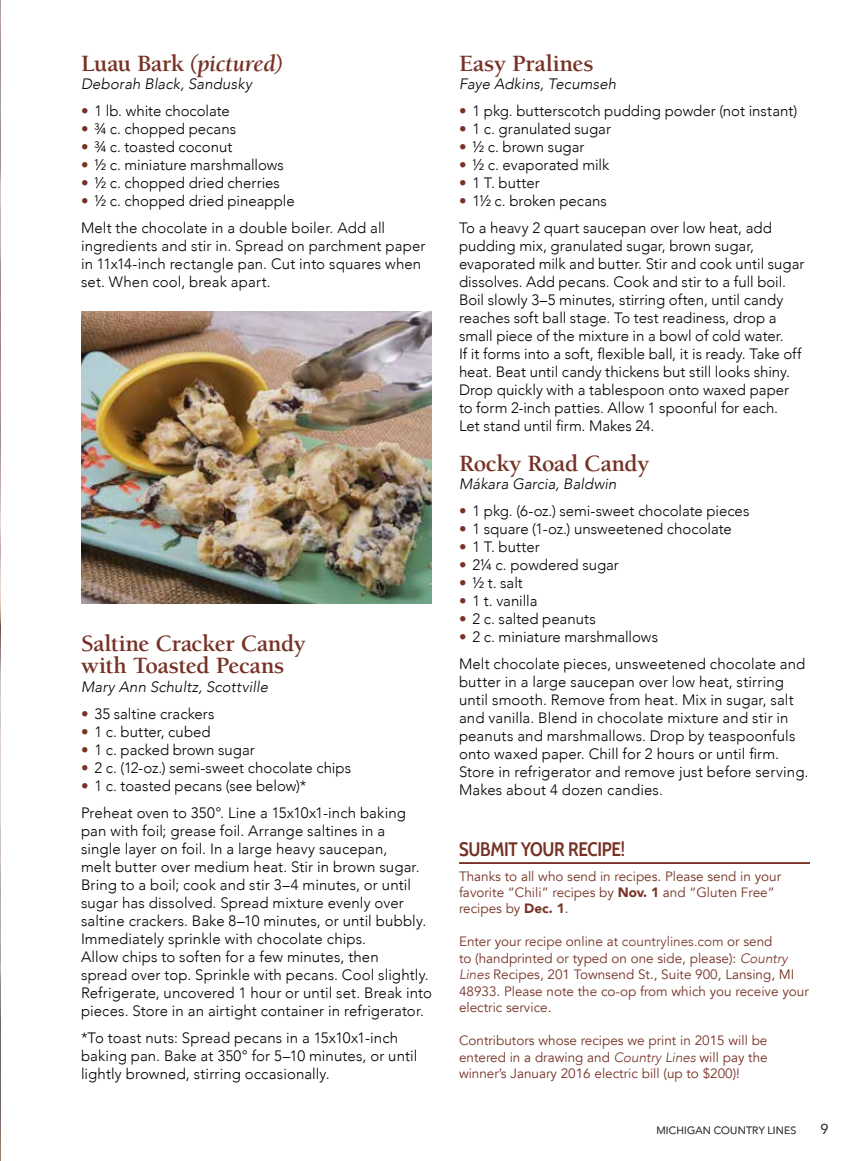
<style>
.page{position:relative;width:864px;height:1161px;background:#fff}
.page>*{position:absolute;margin:0;border:0;box-sizing:border-box;transform-origin:0 0}
.t1{font:700 24px/22.5px "Berkeley";letter-spacing:-.01em;color:#763225}
.t2{font:italic 700 24px "Berkeley";letter-spacing:-.015em;color:#763225}
.t3{font:600 19.5px "Cabin Condensed";letter-spacing:-.015em;color:#763225}
.t4{font:300 15px/18px "Avenir";letter-spacing:.005em;color:#000}
.t5{font:italic 300 15px "Avenir";letter-spacing:.01em;color:#000}
.t6{font:300 14.25px "Avenir";color:#414042}
.t7{font:13.5px/16.5px "Avenir";color:#763225}
.t8{font:300 10.5px "Avenir";letter-spacing:.02em;color:#414042}
.s1{font-style:normal}
.s2{color:#763225}
.s3{font-weight:900}
.s4{font-weight:300}
.s5{font-weight:300;font-style:italic}
</style>
<div class="page">
<img style="left:0;top:0;width:1px;height:1161px">
<hr style="left:459px;top:862px;width:351px;height:2px;background:#763225">
<img style="left:81px;top:311px;width:351px;height:292px">
<h1 class="t2" style="left:81px;top:50px;width:204px"><span class="s1">Luau Bark</span> (pictured)</h1>
<p class="t5" style="left:81px;top:74px;width:173px">Deborah Black, Sandusky</p>
<p class="t4" style="left:81px;top:101px;width:150px"><span class="s2">•</span> 1 lb. white chocolate</p>
<p class="t4" style="left:81px;top:119px;width:157px"><span class="s2">•</span> ¾ c. chopped pecans</p>
<p class="t4" style="left:81px;top:137px;width:153px"><span class="s2">•</span> ¾ c. toasted coconut</p>
<p class="t4" style="left:81px;top:155px;width:204px"><span class="s2">•</span> ½ c. miniature marshmallows</p>
<p class="t4" style="left:81px;top:173px;width:201px"><span class="s2">•</span> ½ c. chopped dried cherries</p>
<p class="t4" style="left:81px;top:187px;width:306px;line-height:27px"><span class="s2">•</span> ½ c. chopped dried pineapple<br>Melt the chocolate in a double boiler. Add all</p>
<p class="t4" style="left:81px;top:236px;width:346px">ingredients and stir in. Spread on parchment paper in 11x14-inch rectangle pan. Cut into squares when set. When cool, break apart.</p>
<h1 class="t1" style="left:81px;top:633px;width:226px">Saltine Cracker Candy with Toasted Pecans</h1>
<p class="t5" style="left:81px;top:677px;width:189px">Mary Ann Schultz, Scottville</p>
<p class="t4" style="left:81px;top:704px;width:135px"><span class="s2">•</span> 35 saltine crackers</p>
<p class="t4" style="left:81px;top:722px;width:131px"><span class="s2">•</span> 1 c. butter, cubed</p>
<p class="t4" style="left:81px;top:740px;width:175px"><span class="s2">•</span> 1 c. packed brown sugar</p>
<p class="t4" style="left:81px;top:758px;width:272px"><span class="s2">•</span> 2 c. (12-oz.) semi-sweet chocolate chips</p>
<p class="t4" style="left:81px;top:772px;width:326px;line-height:27px"><span class="s2">•</span> 1 c. toasted pecans (see below)*<br>Preheat oven to 350°. Line a 15x10x1-inch baking</p>
<p class="t4" style="left:81px;top:821px;width:352px">pan with foil; grease foil. Arrange saltines in a<br>single layer on foil. In a large heavy saucepan,<br>melt butter over medium heat. Stir in brown sugar.<br>Bring to a boil; cook and stir 3–4 minutes, or until sugar has dissolved. Spread mixture evenly over saltine crackers. Bake 8–10 minutes, or until bubbly.<br>Immediately sprinkle with chocolate chips.<br>Allow chips to soften for a few minutes, then<br>spread over top. Sprinkle with pecans. Cool slightly.<br>Refrigerate, uncovered 1 hour or until set. Break into pieces. Store in an airtight container in refrigerator.</p>
<p class="t4" style="left:81px;top:1028px;width:338px">*To toast nuts: Spread pecans in a 15x10x1-inch baking pan. Bake at 350° for 5–10 minutes, or until lightly browned, stirring occasionally.</p>
<h1 class="t1" style="left:459px;top:52px;width:136px">Easy Pralines</h1>
<p class="t5" style="left:459px;top:74px;width:159px">Faye Adkins, Tecumseh</p>
<p class="t4" style="left:459px;top:101px;width:340px"><span class="s2">•</span> 1 pkg. butterscotch pudding powder (not instant)</p>
<p class="t4" style="left:459px;top:119px;width:154px"><span class="s2">•</span> 1 c. granulated sugar</p>
<p class="t4" style="left:459px;top:137px;width:127px"><span class="s2">•</span> ½ c. brown sugar</p>
<p class="t4" style="left:459px;top:155px;width:152px"><span class="s2">•</span> ½ c. evaporated milk</p>
<p class="t4" style="left:459px;top:173px;width:82px"><span class="s2">•</span> 1 T. butter</p>
<p class="t4" style="left:459px;top:187px;width:314px;line-height:27px"><span class="s2">•</span> 1½ c. broken pecans<br>To a heavy 2 quart saucepan over low heat, add</p>
<p class="t4" style="left:459px;top:236px;width:347px">pudding mix, granulated sugar, brown sugar, evaporated milk and butter. Stir and cook until sugar dissolves. Add pecans. Cook and stir to a full boil.<br>Boil slowly 3–5 minutes, stirring often, until candy reaches soft ball stage. To test readiness, drop a small piece of the mixture in a bowl of cold water.<br>If it forms into a soft, flexible ball, it is ready. Take off heat. Beat until candy thickens but still looks shiny.<br>Drop quickly with a tablespoon onto waxed paper to form 2-inch patties. Allow 1 spoonful for each.<br>Let stand until firm. Makes 24.</p>
<h1 class="t1" style="left:459px;top:453px;width:192px">Rocky Road Candy</h1>
<p class="t5" style="left:459px;top:475px;width:159px">Mákara Garcia, Baldwin</p>
<p class="t4" style="left:459px;top:502px;width:292px"><span class="s2">•</span> 1 pkg. (6-oz.) semi-sweet chocolate pieces</p>
<p class="t4" style="left:459px;top:520px;width:274px"><span class="s2">•</span> 1 square (1-oz.) unsweetened chocolate</p>
<p class="t4" style="left:459px;top:538px;width:82px"><span class="s2">•</span> 1 T. butter</p>
<p class="t4" style="left:459px;top:556px;width:161px"><span class="s2">•</span> 2¼ c. powdered sugar</p>
<p class="t4" style="left:459px;top:574px;width:65px"><span class="s2">•</span> ½ t. salt</p>
<p class="t4" style="left:459px;top:592px;width:80px"><span class="s2">•</span> 1 t. vanilla</p>
<p class="t4" style="left:459px;top:610px;width:138px"><span class="s2">•</span> 2 c. salted peanuts</p>
<p class="t4" style="left:459px;top:623px;width:348px;line-height:27px"><span class="s2">•</span> 2 c. miniature marshmallows<br>Melt chocolate pieces, unsweetened chocolate and</p>
<p class="t4" style="left:459px;top:673px;width:351px">butter in a large saucepan over low heat, stirring until smooth. Remove from heat. Mix in sugar, salt and vanilla. Blend in chocolate mixture and stir in peanuts and marshmallows. Drop by teaspoonfuls onto waxed paper. Chill for 2 hours or until firm.<br>Store in refrigerator and remove just before serving.<br>Makes about 4 dozen candies.</p>
<h2 class="t3" style="left:459px;top:837px;width:168px">SUBMIT YOUR RECIPE!</h2>
<p class="t7" style="left:459px;top:868px;width:324px">Thanks to all who send in recipes. Please send in your favorite “Chili” recipes by <span class="s3">Nov. 1</span> and “Gluten Free” recipes by <span class="s3">Dec. 1</span>.</p>
<p class="t7" style="left:459px;top:934px;width:351px">Enter your recipe online at <span class="s4">countrylines.com</span> or send<br>to (handprinted or typed on one side, please): <span class="s5">Country Lines</span> Recipes, 201 Townsend St., Suite 900, Lansing, MI 48933. Please note the co-op from which you receive your electric service.</p>
<p class="t7" style="left:459px;top:1033px;width:310px;text-align:justify">Contributors whose recipes we print in 2015 will be entered in a drawing and <span class="s5">Country Lines</span> will pay the winner’s January 2016 electric bill (up to $200)!</p>
<p class="t8" style="left:656px;top:1124px;width:142px">MICHIGAN COUNTRY LINES</p>
<p class="t6" style="left:821px;top:1121px;width:9px">9</p>
</div>
